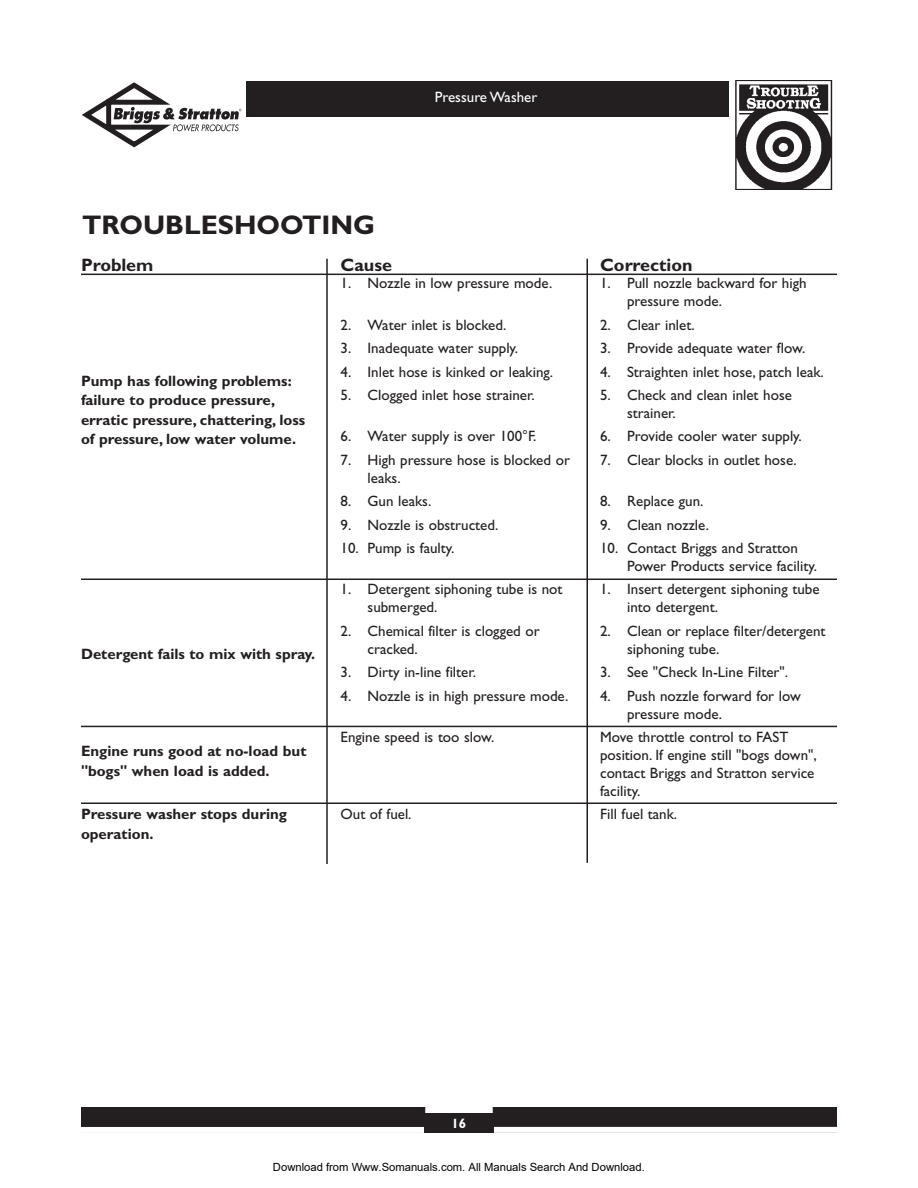
<style>
.page{position:relative;width:918px;height:1188px;background:#fff}
.page>*{position:absolute;margin:0;border:0;box-sizing:border-box;transform-origin:0 0}
.t1{font:700 27px "Gill Sans";color:#231f20}
.t2{font:700 18px "Gill Sans";color:#231f20}
.t3{font:15px/18px "Gill Sans";color:#231f20}
.t4{font:700 15px/19.5px "Gill Sans";color:#231f20}
.t5{font:15px "Gill Sans";color:#fff}
.t6{font:700 13.5px "Gill Sans";color:#fff}
.t7{font:11.25px "Arial";color:#000}
</style>
<div class="page">
<svg style="left:82px;top:82px;width:159px;height:66px"></svg>
<div style="left:246px;top:81px;width:482px;height:36px;background:#231f20"></div>
<div style="left:81px;top:1107px;width:756px;height:26px;background:#231f20"></div>
<div style="left:425px;top:1107px;width:68px;height:6px;background:#fff"></div>
<div style="left:494px;top:1127px;width:343px;height:6px;background:#fff"></div>
<div style="left:81px;top:1127px;width:343px;height:6px;background:#fff"></div>
<img style="left:735px;top:81px;width:98px;height:108px">
<hr style="left:81px;top:274px;width:756px;height:1px;background:#231f20">
<hr style="left:81px;top:579px;width:756px;height:1px;background:#231f20">
<hr style="left:81px;top:726px;width:756px;height:1px;background:#231f20">
<hr style="left:81px;top:802px;width:756px;height:2px;background:#231f20">
<hr style="left:326px;top:259px;width:2px;height:605px;background:#231f20">
<hr style="left:587px;top:259px;width:1px;height:604px;background:#231f20">
<p class="t5" style="left:435px;top:92px;width:104px">Pressure Washer</p>
<h1 class="t1" style="left:82px;top:216px;width:295px">TROUBLESHOOTING</h1>
<p class="t2" style="left:81px;top:259px;width:74px">Problem</p>
<p class="t2" style="left:341px;top:259px;width:53px">Cause</p>
<p class="t3" style="left:341px;top:276px;width:213px">1. Nozzle in low pressure mode.</p>
<p class="t3" style="left:341px;top:317px;width:167px">2. Water inlet is blocked.</p>
<p class="t3" style="left:341px;top:341px;width:179px">3. Inadequate water supply.</p>
<p class="t3" style="left:341px;top:364px;width:214px">4. Inlet hose is kinked or leaking.</p>
<p class="t3" style="left:341px;top:388px;width:196px">5. Clogged inlet hose strainer.</p>
<p class="t3" style="left:341px;top:429px;width:197px">6. Water supply is over 100°F.</p>
<p class="t3" style="left:368px;top:452px;width:204px;text-indent:-27px">7. High pressure hose is blocked or leaks.</p>
<p class="t3" style="left:341px;top:494px;width:92px">8. Gun leaks.</p>
<p class="t3" style="left:341px;top:517px;width:159px">9. Nozzle is obstructed.</p>
<p class="t3" style="left:341px;top:541px;width:116px">10. Pump is faulty.</p>
<p class="t3" style="left:368px;top:582px;width:196px;text-indent:-27px">1. Detergent siphoning tube is not submerged.</p>
<p class="t3" style="left:368px;top:623px;width:174px;text-indent:-27px">2. Chemical filter is clogged or cracked.</p>
<p class="t3" style="left:341px;top:665px;width:137px">3. Dirty in-line filter.</p>
<p class="t3" style="left:341px;top:688px;width:229px">4. Nozzle is in high pressure mode.</p>
<p class="t3" style="left:341px;top:730px;width:155px">Engine speed is too slow.</p>
<p class="t4" style="left:81px;top:373px;width:226px">Pump has following problems: failure to produce pressure, erratic pressure, chattering, loss of pressure, low water volume.</p>
<p class="t4" style="left:81px;top:646px;width:236px">Detergent fails to mix with spray.</p>
<p class="t4" style="left:81px;top:743px;width:227px">Engine runs good at no-load but "bogs" when load is added.</p>
<p class="t4" style="left:81px;top:806px;width:208px">Pressure washer stops during operation.</p>
<p class="t3" style="left:341px;top:807px;width:73px">Out of fuel.</p>
<p class="t2" style="left:600px;top:259px;width:94px">Correction</p>
<p class="t3" style="left:627px;top:276px;width:181px;text-indent:-27px">1. Pull nozzle backward for high pressure mode.</p>
<p class="t3" style="left:600px;top:317px;width:96px">2. Clear inlet.</p>
<p class="t3" style="left:600px;top:341px;width:207px">3. Provide adequate water flow.</p>
<p class="t3" style="left:600px;top:364px;width:225px">4. Straighten inlet hose, patch leak.</p>
<p class="t3" style="left:627px;top:388px;width:166px;text-indent:-27px">5. Check and clean inlet hose strainer.</p>
<p class="t3" style="left:600px;top:429px;width:203px">6. Provide cooler water supply.</p>
<p class="t3" style="left:600px;top:452px;width:198px">7. Clear blocks in outlet hose.</p>
<p class="t3" style="left:600px;top:494px;width:105px">8. Replace gun.</p>
<p class="t3" style="left:600px;top:517px;width:110px">9. Clean nozzle.</p>
<p class="t3" style="left:627px;top:541px;width:191px;text-indent:-27px">10. Contact Briggs and Stratton<br>Power Products service facility.</p>
<p class="t3" style="left:627px;top:582px;width:194px;text-indent:-27px">1. Insert detergent siphoning tube into detergent.</p>
<p class="t3" style="left:627px;top:623px;width:200px;text-indent:-27px">2. Clean or replace filter/detergent siphoning tube.</p>
<p class="t3" style="left:600px;top:665px;width:190px">3. See "Check In-Line Filter".</p>
<p class="t3" style="left:627px;top:688px;width:175px;text-indent:-27px">4. Push nozzle forward for low pressure mode.</p>
<p class="t3" style="left:600px;top:730px;width:218px">Move throttle control to FAST position. If engine still "bogs down", contact Briggs and Stratton service facility.</p>
<p class="t3" style="left:600px;top:807px;width:79px">Fill fuel tank.</p>
<p class="t6" style="left:452px;top:1119px;width:16px">16</p>
<p class="t7" style="left:273px;top:1160px;width:373px">Download from Www.Somanuals.com. All Manuals Search And Download.</p>
</div>
